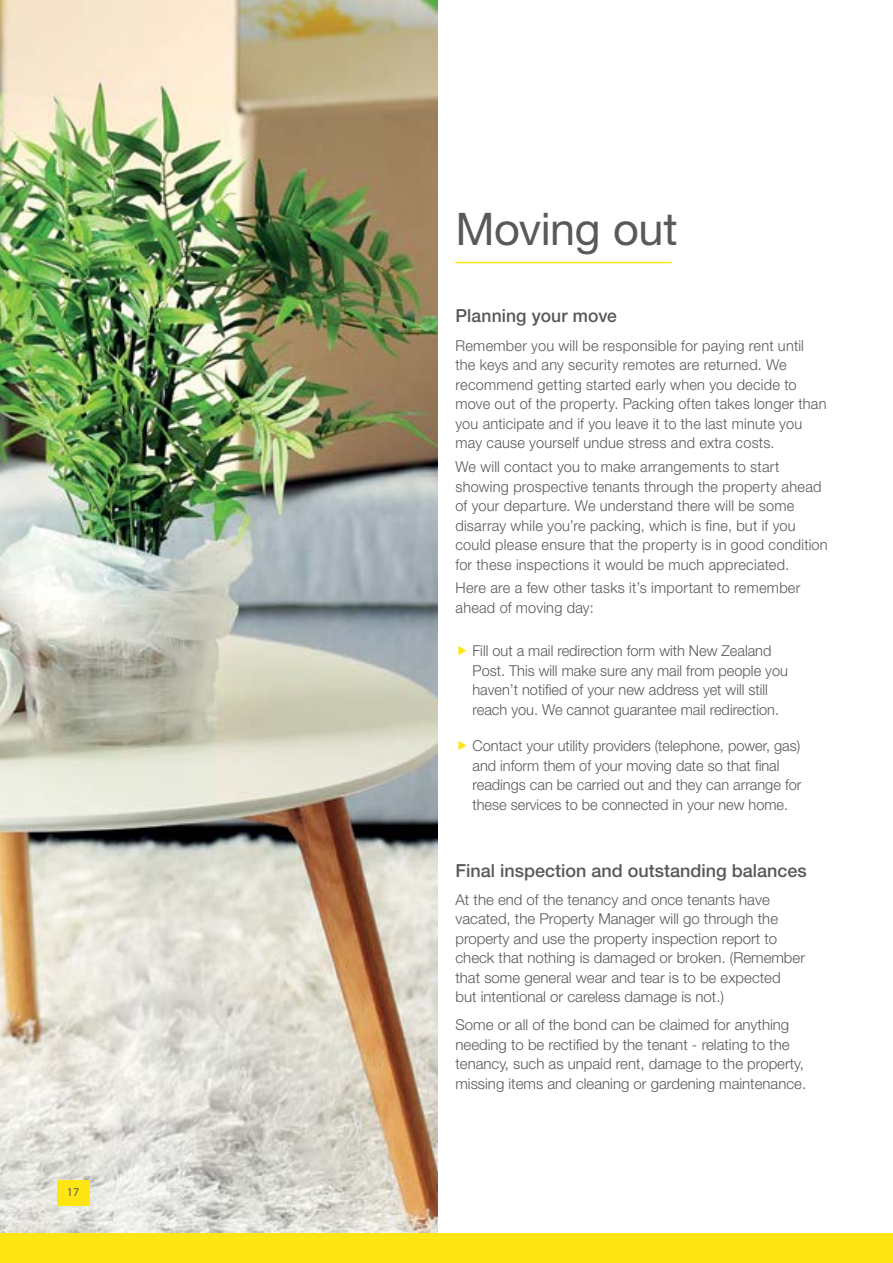
<style>
.page{position:relative;width:893px;height:1263px;background:#fff}
.page>*{position:absolute;margin:0;border:0;box-sizing:border-box;transform-origin:0 0}
.t1{font:45px "Helvetica Neue LT Pro";letter-spacing:-.01em;color:#58595b}
.t2{font:500 18px "Helvetica Neue LT Std";color:#58595b}
.t3{font:300 15px/19.5px "Helvetica Neue LT Std";color:#58595b}
.t4{font:12px "Myriad Pro";color:#58595b}
</style>
<div class="page">
<hr style="left:455px;top:262px;width:217px;height:1px;background:#ffe512">
<img style="left:0;top:0;width:437px;height:1234px">
<div style="left:57px;top:1180px;width:32px;height:25px;background:#ffe512"></div>
<div style="left:0;top:1234px;width:893px;height:29px;background:#ffe512"></div>
<p class="t4" style="left:67px;top:1185px;width:14px">17</p>
<h1 class="t1" style="left:455px;top:202px;width:224px">Moving out</h1>
<p class="t2" style="left:455px;top:305px;width:163px">Planning your move</p>
<p class="t3" style="left:455px;top:335px;width:373px">Remember you will be responsible for paying rent until the keys and any security remotes are returned. We recommend getting started early when you decide to move out of the property. Packing often takes longer than you anticipate and if you leave it to the last minute you may cause yourself undue stress and extra costs.</p>
<p class="t3" style="left:455px;top:457px;width:374px">We will contact you to make arrangements to start showing prospective tenants through the property ahead of your departure. We understand there will be some disarray while you’re packing, which is fine, but if you could please ensure that the property is in good condition for these inspections it would be much appreciated.</p>
<p class="t3" style="left:455px;top:578px;width:346px">Here are a few other tasks it’s important to remember ahead of moving day:</p>
<p class="t3" style="left:472px;top:641px;width:317px">Fill out a mail redirection form with New Zealand Post. This will make sure any mail from people you haven’t notified of your new address yet will still reach you. We cannot guarantee mail redirection.</p>
<p class="t3" style="left:472px;top:736px;width:330px">Contact your utility providers (telephone, power, gas) and inform them of your moving date so that final readings can be carried out and they can arrange for these services to be connected in your new home.</p>
<p class="t2" style="left:455px;top:859px;width:353px">Final inspection and outstanding balances</p>
<p class="t3" style="left:455px;top:889px;width:351px">At the end of the tenancy and once tenants have vacated, the Property Manager will go through the property and use the property inspection report to check that nothing is damaged or broken. (Remember that some general wear and tear is to be expected but intentional or careless damage is not.)</p>
<p class="t3" style="left:455px;top:1015px;width:352px">Some or all of the bond can be claimed for anything needing to be rectified by the tenant - relating to the tenancy, such as unpaid rent, damage to the property, missing items and cleaning or gardening maintenance.</p>
</div>
